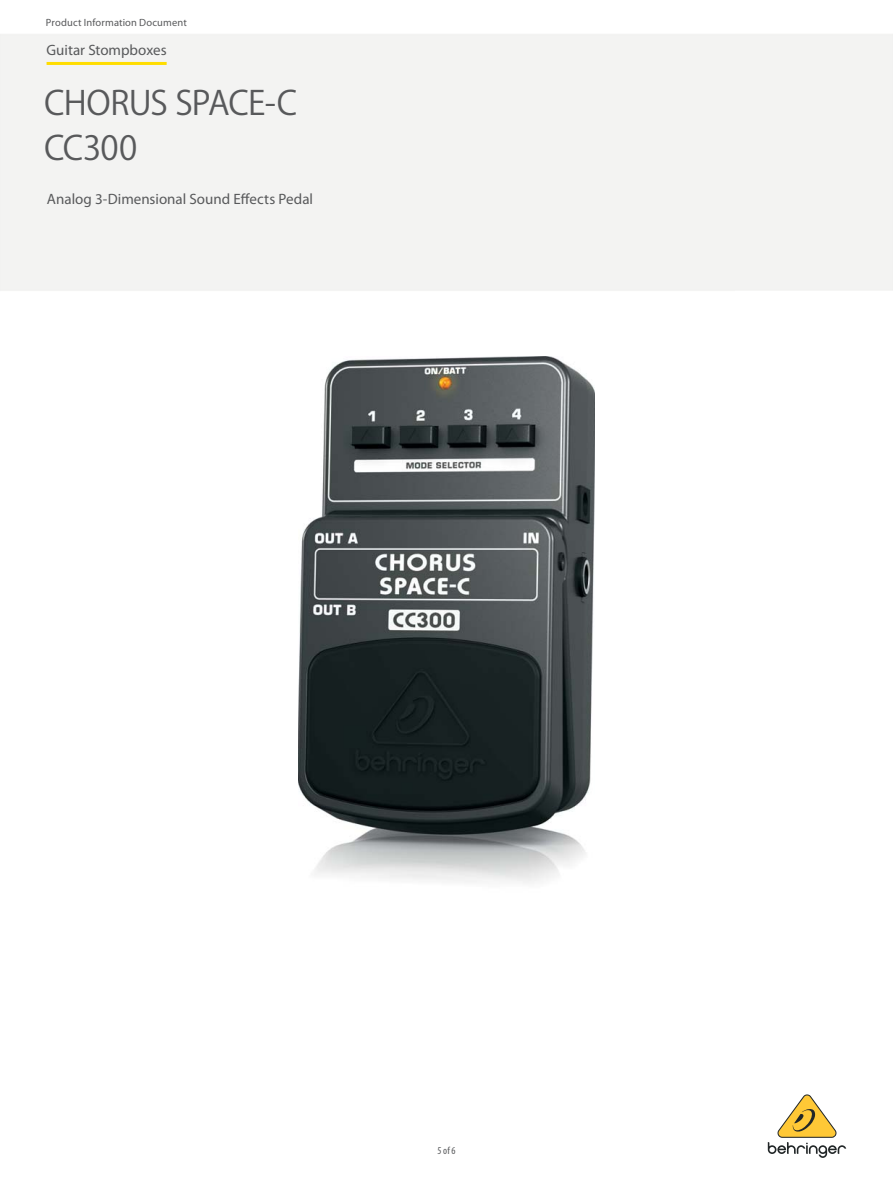
<style>
.page{position:relative;width:893px;height:1188px;background:#fff}
.page>*{position:absolute;margin:0;border:0;box-sizing:border-box;transform-origin:0 0}
.t1{font:33px/44.8px "Koz Go Pro Regular 90 pv RKSJ H";letter-spacing:-.025em;color:#58595b}
.t2{font:15px "Myriad Pro";color:#58595b}
.t3{font:10.5px "Myriad Pro";letter-spacing:.015em;color:#58595b}
.t4{font:condensed 10.5px "Myriad Pro";color:#58595b}
</style>
<div class="page">
<svg style="left:768px;top:1094px;width:78px;height:64px"></svg>
<hr style="left:47px;top:62px;width:120px;height:3px;background:#fd0">
<img style="left:298px;top:356px;width:297px;height:532px">
<p class="t3" style="left:46px;top:18px;width:142px">Product Information Document</p>
<p class="t2" style="left:47px;top:44px;width:122px">Guitar Stompboxes</p>
<h1 class="t1" style="left:44px;top:85px;width:255px">CHORUS SPACE-C<br>CC300</h1>
<p class="t2" style="left:47px;top:193px;width:268px">Analog 3-Dimensional Sound Effects Pedal</p>
<p class="t4" style="left:437px;top:1147px;width:20px">5 of 6</p>
</div>
